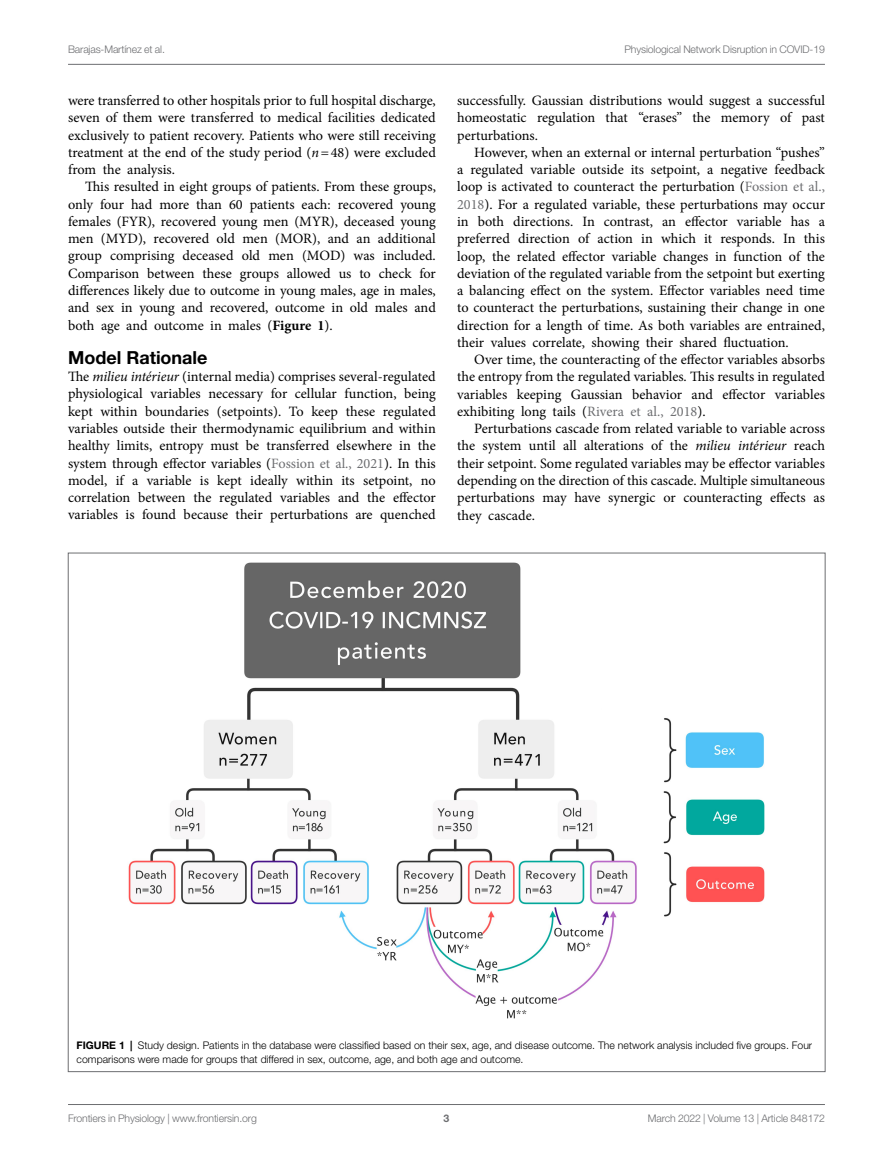
<style>
.page{position:relative;width:893px;height:1170px;background:#fff}
.page>*{position:absolute;margin:0;border:0;box-sizing:border-box;transform-origin:0 0}
.HEAD_2{font:700 18px "Helvetica Neue LT Std";color:#000}
.TEXT{font:14.25px/17.2px "Minion Pro";color:#000;text-align:justify}
.TEXT_FLUSH{font:14.25px/17.2px "Minion Pro";color:#000;text-align:justify}
.FIG_LEG{font:300 10.5px/14.2px "Helvetica Neue LT Std";color:#000}
.t1{font:300 10.5px "Helvetica Neue LT Std";letter-spacing:-.015em;color:#6d6e71}
.t2{font:700 10.5px "Helvetica Neue LT Std";color:#6d6e71}
.s1{font-style:italic}
.s2{font-weight:700}
.s3{color:#6d6e71}
</style>
<div class="page">
<hr style="left:68px;top:64px;width:757px;height:1px;background:#6d6e71">
<hr style="left:68px;top:1104px;width:757px;height:1px;background:#6d6e71">
<img style="left:128px;top:562px;width:637px;height:457px">
<p class="t1" style="left:68px;top:42px;width:98px">Barajas-Martínez et al.</p>
<p class="t1" style="left:624px;top:42px;width:202px">Physiological Network Disruption in COVID-19</p>
<p class="TEXT" style="left:68px;top:92px;width:369px">were transferred to other hospitals prior to full hospital discharge, seven of them were transferred to medical facilities dedicated exclusively to patient recovery. Patients who were still receiving treatment at the end of the study period (<span class="s1">n</span>=48) were excluded from the analysis.</p>
<p class="TEXT" style="left:68px;top:178px;width:369px;text-indent:17px">This resulted in eight groups of patients. From these groups, only four had more than 60 patients each: recovered young females (FYR), recovered young men (MYR), deceased young men (MYD), recovered old men (MOR), and an additional group comprising deceased old men (MOD) was included.<br>Comparison between these groups allowed us to check for differences likely due to outcome in young males, age in males, and sex in young and recovered, outcome in old males and both age and outcome in males (<span class="s2">Figure 1</span>).</p>
<p class="HEAD_2" style="left:68px;top:346px;width:141px">Model Rationale</p>
<p class="TEXT_FLUSH" style="left:68px;top:368px;width:369px">The <span class="s1">milieu intérieur</span> (internal media) comprises several-regulated physiological variables necessary for cellular function, being kept within boundaries (setpoints). To keep these regulated variables outside their thermodynamic equilibrium and within healthy limits, entropy must be transferred elsewhere in the system through effector variables (<span class="s3">Fossion et al., 2021</span>). In this model, if a variable is kept ideally within its setpoint, no correlation between the regulated variables and the effector variables is found because their perturbations are quenched</p>
<p class="TEXT_FLUSH" style="left:457px;top:92px;width:369px">successfully. Gaussian distributions would suggest a successful homeostatic regulation that “erases” the memory of past perturbations.</p>
<p class="TEXT" style="left:457px;top:144px;width:369px;text-indent:17px">However, when an external or internal perturbation “pushes” a regulated variable outside its setpoint, a negative feedback loop is activated to counteract the perturbation (<span class="s3">Fossion et al., 2018</span>). For a regulated variable, these perturbations may occur in both directions. In contrast, an effector variable has a preferred direction of action in which it responds. In this loop, the related effector variable changes in function of the deviation of the regulated variable from the setpoint but exerting a balancing effect on the system. Effector variables need time to counteract the perturbations, sustaining their change in one direction for a length of time. As both variables are entrained, their values correlate, showing their shared fluctuation.</p>
<p class="TEXT" style="left:457px;top:351px;width:369px;text-indent:17px">Over time, the counteracting of the effector variables absorbs the entropy from the regulated variables. This results in regulated variables keeping Gaussian behavior and effector variables exhibiting long tails (<span class="s3">Rivera et al., 2018</span>).</p>
<p class="TEXT" style="left:457px;top:420px;width:370px;text-indent:17px">Perturbations cascade from related variable to variable across the system until all alterations of the <span class="s1">milieu intérieur</span> reach their setpoint. Some regulated variables may be effector variables depending on the direction of this cascade. Multiple simultaneous perturbations may have synergic or counteracting effects as they cascade.</p>
<p class="FIG_LEG" style="left:77px;top:1037px;width:737px"><span class="s2">FIGURE 1 |</span> Study design. Patients in the database were classified based on their sex, age, and disease outcome. The network analysis included five groups. Four comparisons were made for groups that differed in sex, outcome, age, and both age and outcome.</p>
<p class="t1" style="left:68px;top:1111px;width:190px">Frontiers in Physiology | www.frontiersin.org</p>
<p class="t2" style="left:444px;top:1111px;width:7px">3</p>
<p class="t1" style="left:648px;top:1111px;width:178px">March 2022 | Volume 13 | Article 848172</p>
</div>
